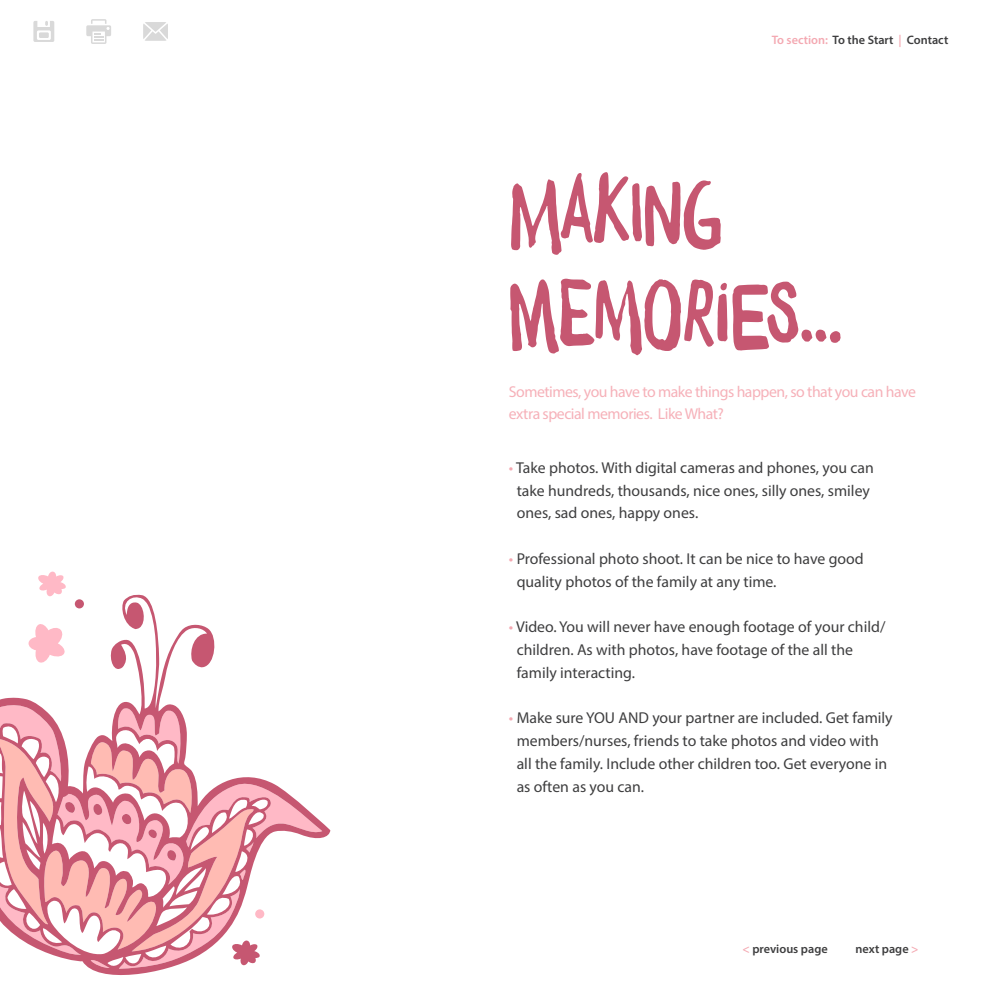
<style>
.page{position:relative;width:993px;height:993px;background:#fff}
.page>*{position:absolute;margin:0;border:0;box-sizing:border-box;transform-origin:0 0}
.t1{font:84px/100.8px "Daft Brush";color:#c65771}
.t2{font:15.75px/22.8px "Myriad Pro";color:#3e3e3f}
.t3{font:15.75px/22.8px "Myriad Pro";letter-spacing:-.03em;color:#f6b1b9}
.t4{font:600 12.25px "Myriad Pro";color:#3e3e3f}
.s1{color:#f4a9b2}
</style>
<div class="page">
<svg style="left:0;top:594px;width:330px;height:381px"></svg>
<svg style="left:37px;top:571px;width:30px;height:25px"></svg>
<svg style="left:0;top:700px;width:322px;height:269px"></svg>
<svg style="left:28px;top:623px;width:37px;height:40px"></svg>
<div style="left:75px;top:599px;width:9px;height:9px;background:#c65771;border-radius:50%"></div>
<div style="left:255px;top:909px;width:9px;height:9px;background:#ffb9c6;border-radius:50%"></div>
<svg style="left:143px;top:22px;width:25px;height:19px"></svg>
<svg style="left:33px;top:21px;width:21px;height:21px"></svg>
<svg style="left:86px;top:19px;width:25px;height:25px"></svg>
<p class="t4" style="left:771px;top:32px;width:178px"><span class="s1">To section:</span> To the Start <span class="s1">|</span> Contact</p>
<h1 class="t1" style="left:508px;top:164px;width:335px">Making memories...</h1>
<p class="t3" style="left:508px;top:379px;width:408px">Sometimes, you have to make things happen, so that you can have extra special memories. Like What?</p>
<p class="t2" style="left:516px;top:456px;width:358px;text-indent:-8px"><span class="s1">•</span> Take photos. With digital cameras and phones, you can take hundreds, thousands, nice ones, silly ones, smiley ones, sad ones, happy ones.</p>
<p class="t2" style="left:516px;top:546px;width:348px;text-indent:-8px"><span class="s1">•</span> Professional photo shoot. It can be nice to have good quality photos of the family at any time.</p>
<p class="t2" style="left:516px;top:615px;width:370px;text-indent:-8px"><span class="s1">•</span> Video. You will never have enough footage of your child/ children. As with photos, have footage of the all the family interacting.</p>
<p class="t2" style="left:516px;top:706px;width:377px;text-indent:-8px"><span class="s1">•</span> Make sure YOU AND your partner are included. Get family members/nurses, friends to take photos and video with all the family. Include other children too. Get everyone in as often as you can.</p>
<p class="t4" style="left:742px;top:940px;width:87px"><span class="s1">&lt;</span> previous page</p>
<p class="t4" style="left:855px;top:940px;width:64px">next page <span class="s1">&gt;</span></p>
</div>
